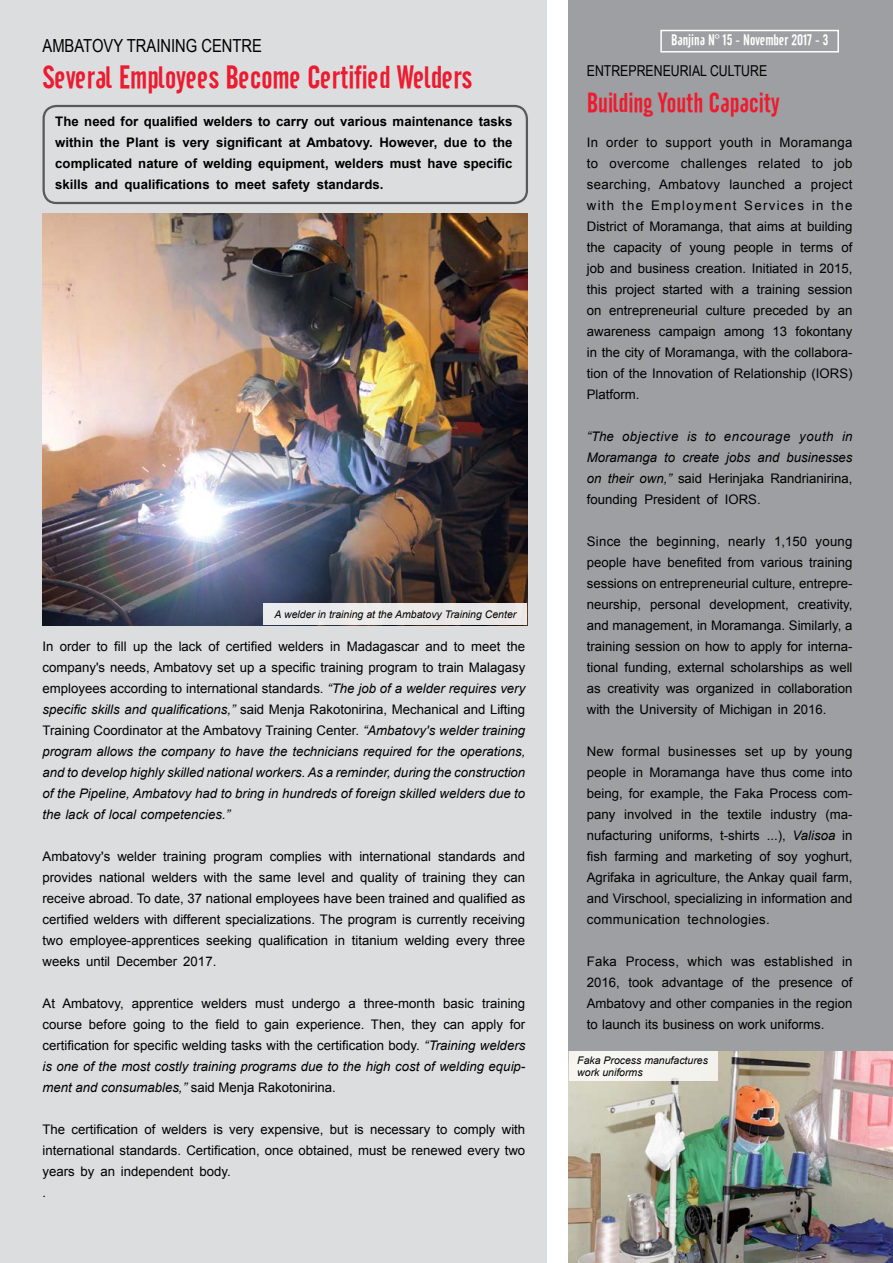
<style>
.page{position:relative;width:893px;height:1263px;background:#fff}
.page>*{position:absolute;margin:0;border:0;box-sizing:border-box;transform-origin:0 0}
.t1{font:31.5px "Cafeta";color:#ed1b2f}
.t2{font:27px "Cafeta";color:#ed1b2f}
.t3{font:18px "Arial Narrow";color:#000}
.t4{font:15px "Cafeta";color:#fff}
.t5{font:15px "Arial Narrow";color:#000}
.t6{font:13.2px/21px "Arial";color:#000;text-align:justify}
.t7{font:italic 13.2px/21px "Arial";color:#000;text-align:justify}
.t8{font:700 13.2px/21px "Arial";color:#000;text-align:justify}
.t9{font:12.75px "Arial";color:#000}
.t10{font:italic 10.5px/12.6px "Arial";color:#000}
.s1{font-style:normal}
.s2{font-style:italic}
</style>
<div class="page">
<div style="left:569px;top:0;width:324px;height:1263px;background:#9d9fa2"></div>
<div style="left:0;top:0;width:546px;height:1263px;background:#dcddde"></div>
<img style="left:43px;top:213px;width:484px;height:412px">
<img style="left:568px;top:1051px;width:325px;height:212px">
<div style="left:43px;top:105px;width:485px;height:99px;border:2px solid #58595b;border-radius:13px"></div>
<div style="left:264px;top:604px;width:263px;height:21px;background:#e9e9e9"></div>
<div style="left:569px;top:1051px;width:149px;height:30px;background:#f5f5f0"></div>
<div style="left:660px;top:30px;width:179px;height:23px;border:2px solid #fff"></div>
<h3 class="t3" style="left:43px;top:32px;width:221px">AM BATOVY TRAINING CENTRE</h3>
<h1 class="t1" style="left:43px;top:59px;width:431px">Several Employees Become Certified Welders</h1>
<p class="t8" style="left:55px;top:111px;width:459px">The need for qualified welders to carry out various maintenance tasks within the Plant is very significant at Ambatovy. However, due to the complicated nature of welding equipment, welders must have specific skills and qualifications to meet safety standards.</p>
<p class="t10" style="left:275px;top:608px;width:243px">A welder in training at the Ambatovy Training Center</p>
<p class="t7" style="left:43px;top:636px;width:484px"><span class="s1">In order to fill up the lack of certified welders in Madagascar and to meet the company's needs, Ambatovy set up a specific training program to train Malagasy employees according to international standards.</span> “The job of a welder requires very specific skills and qualifications,” <span class="s1">said Menja Rakotonirina, Mechanical and Lifting Training Coordinator at the Ambatovy Training Center.</span> “Ambatovy's welder training program allows the company to have the technicians required for the operations, and to develop highly skilled national workers. As a reminder, during the construction of the Pipeline, Ambatovy had to bring in hundreds of foreign skilled welders due to the lack of local competencies.”</p>
<p class="t6" style="left:43px;top:846px;width:484px">Ambatovy's welder training program complies with international standards and provides national welders with the same level and quality of training they can receive abroad. To date, 37 national employees have been trained and qualified as certified welders with different specializations. The program is currently receiving two employee-apprentices seeking qualification in titanium welding every three weeks until December 2017.</p>
<p class="t6" style="left:43px;top:993px;width:484px">At Ambatovy, apprentice welders must undergo a three-month basic training course before going to the field to gain experience. Then, they can apply for certification for specific welding tasks with the certification body. <span class="s2">“Training welders is one of the most costly training programs due to the high cost of welding equip&shy;ment and consumables,”</span> said Menja Rakotonirina.</p>
<p class="t6" style="left:43px;top:1119px;width:484px">The certification of welders is very expensive, but is necessary to comply with international standards. Certification, once obtained, must be renewed every two years by an independent body.</p>
<p class="t9" style="left:43px;top:1184px;width:5px">.</p>
<p class="t4" style="left:671px;top:31px;width:159px">Banjina N° 15 - November 2017 - 3</p>
<p class="t5" style="left:587px;top:60px;width:182px">ENTREPRENEURIAL CULTURE</p>
<h2 class="t2" style="left:587px;top:87px;width:194px">Building Youth Capacity</h2>
<p class="t6" style="left:587px;top:132px;width:267px">In order to support youth in Moramanga to overcome challenges related to job searching, Ambatovy launched a project with the Employment Services in the District of Moramanga, that aims at building the capacity of young people in terms of job and business creation. Initiated in 2015, this project started with a training session on entrepreneurial culture preceded by an awareness campaign among 13 fokontany in the city of Moramanga, with the collabora&shy;tion of the Innovation of Relationship (IORS)<br>Platform.</p>
<p class="t7" style="left:587px;top:426px;width:267px">“The objective is to encourage youth in Moramanga to create jobs and businesses on their own,” <span class="s1">said Herinjaka Randrianirina, founding President of IORS.</span></p>
<p class="t6" style="left:587px;top:531px;width:267px">Since the beginning, nearly 1,150 young people have benefited from various training sessions on entrepreneurial culture, entrepre&shy;neurship, personal development, creativity, and management, in Moramanga. Similarly, a training session on how to apply for interna&shy;tional funding, external scholarships as well as creativity was organized in collaboration with the University of Michigan in 2016.</p>
<p class="t6" style="left:587px;top:741px;width:267px">New formal businesses set up by young people in Moramanga have thus come into being, for example, the Faka Process com&shy;pany involved in the textile industry (ma&shy;nufacturing uniforms, t-shirts ...), <span class="s2">Valisoa</span> in fish farming and marketing of soy yoghurt, Agrifaka in agriculture, the Ankay quail farm, and Virschool, specializing in information and communication technologies.</p>
<p class="t6" style="left:587px;top:951px;width:267px">Faka Process, which was established in 2016, took advantage of the presence of Ambatovy and other companies in the region to launch its business on work uniforms.</p>
<p class="t10" style="left:577px;top:1054px;width:132px">Faka Process manufactures work uniforms</p>
</div>
